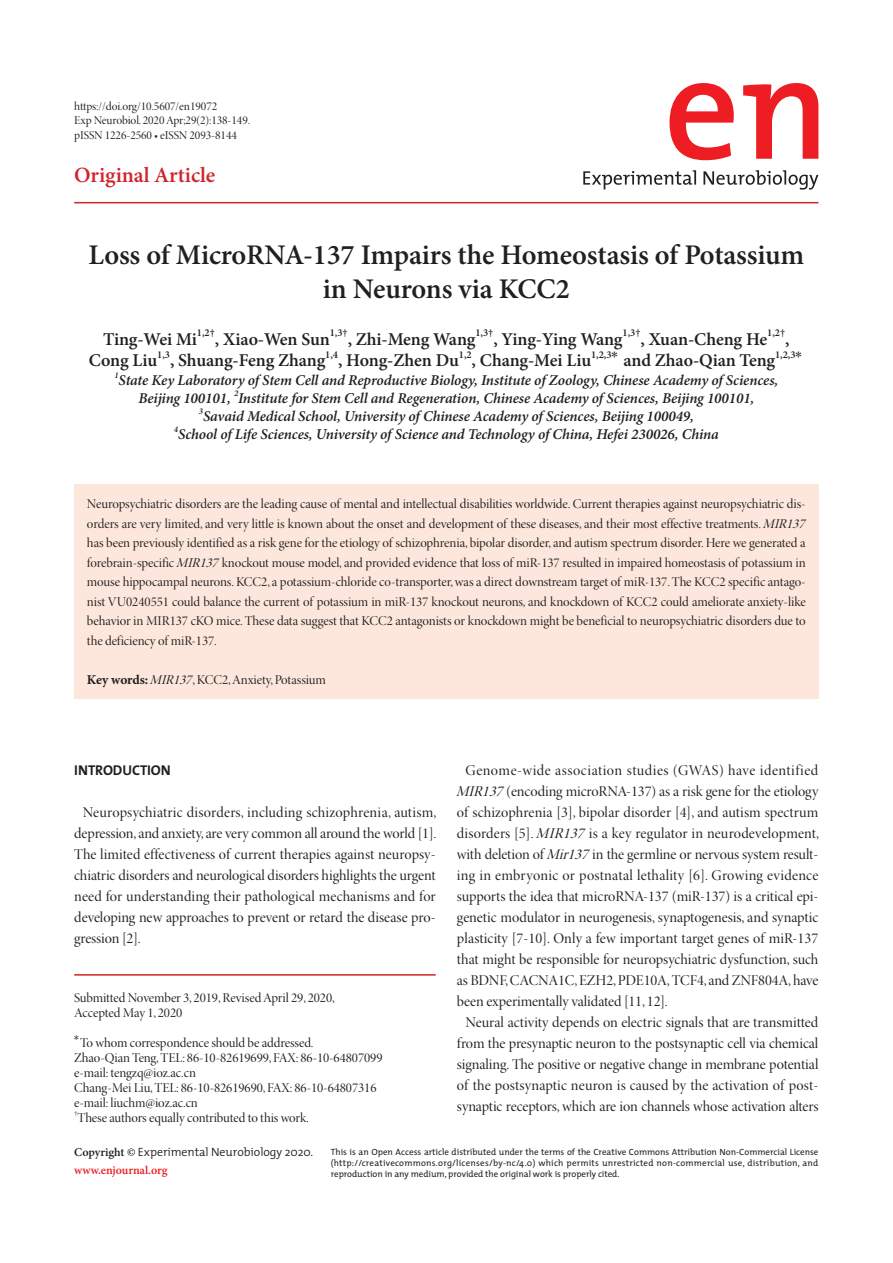
<style>
.page{position:relative;width:893px;height:1263px;background:#fff}
.page>*{position:absolute;margin:0;border:0;box-sizing:border-box;transform-origin:0 0}
.t1{font:600 28.5px/34.2px "Minion Pro";letter-spacing:-.005em;color:#231f20;text-align:center}
.t2{font:600 21.75px "Minion Pro";letter-spacing:-.005em;color:#d1232a}
.t3{font:600 18px "Minion Pro";letter-spacing:-.01em;color:#231f20}
.t4{font:15px/21px "Minion Pro Disp";letter-spacing:-.005em;color:#231f20;text-align:justify}
.t5{font:italic 600 15px/18px "Minion Pro";letter-spacing:-.005em;color:#231f20}
.t6{font:700 14.25px "The Mix";letter-spacing:-.005em;color:#231f20}
.t7{font:13.5px/19.5px "Minion Pro Disp";letter-spacing:-.005em;color:#231f20}
.t8{font:12px/14.4px "Minion Pro Disp";letter-spacing:-.005em;color:#231f20}
.t9{font:300 12px "The Mix";letter-spacing:-.005em;color:#231f20}
.t10{font:600 12px "Minion Pro";letter-spacing:-.005em;color:#ee1d23}
.t11{font:600 10.5px "Minion Pro";color:#231f20}
.t12{font:9px/10.8px "The Mix";letter-spacing:-.005em;color:#231f20;text-align:justify}
.t13{font:italic 600 8.7px "Minion Pro";color:#231f20}
.t14{font:7.8px "Minion Pro Disp";color:#231f20}
.s1{font-family:"Modern";font-weight:400;font-size:18px}
.s2{font-style:italic}
.s3{font-family:"Minion Pro";font-weight:700}
.s4{font-family:"Minion Pro";font-weight:600}
</style>
<div class="page">
<hr style="left:74px;top:202px;width:744px;height:1px;background:#d1232a">
<svg style="left:669px;top:83px;width:149px;height:77px"></svg>
<svg style="left:583px;top:170px;width:235px;height:20px"></svg>
<div style="left:74px;top:485px;width:744px;height:214px;background:#fde7dc"></div>
<hr style="left:74px;top:974px;width:362px;height:2px;background:#d1232a">
<p class="t8" style="left:74px;top:100px;width:177px">https://doi.org/10.5607/en19072<br>Exp Neurobiol. 2020 Apr;29(2):138-149. pISSN 1226-2560 • eISSN 2093-8144</p>
<h2 class="t2" style="left:74px;top:166px;width:143px">Original Article</h2>
<h1 class="t1" style="left:88px;top:240px;width:717px">Loss of MicroRNA-137 Impairs the Homeostasis of Potassium in Neurons via KCC2</h1>
<p class="t3" style="left:103px;top:332px;width:95px">Ting-Wei Mi</p>
<p class="t11" style="left:197px;top:329px;width:20px">1,2†</p>
<p class="t3" style="left:215px;top:332px;width:116px">, Xiao-Wen Sun</p>
<p class="t11" style="left:330px;top:329px;width:20px">1,3†</p>
<p class="t3" style="left:348px;top:332px;width:129px">, Zhi-Meng Wang</p>
<p class="t11" style="left:475px;top:329px;width:20px">1,3†</p>
<p class="t3" style="left:493px;top:332px;width:131px">, Ying-Ying Wang</p>
<p class="t11" style="left:622px;top:329px;width:20px">1,3†</p>
<p class="t3" style="left:640px;top:332px;width:128px">, Xuan-Cheng He</p>
<p class="t11" style="left:767px;top:329px;width:20px">1,2†</p>
<p class="t3" style="left:785px;top:332px;width:6px">,</p>
<p class="t3" style="left:89px;top:353px;width:70px">Cong Liu</p>
<p class="t11" style="left:157px;top:350px;width:14px">1,3</p>
<p class="t3" style="left:170px;top:353px;width:157px">, Shuang-Feng Zhang</p>
<p class="t11" style="left:325px;top:350px;width:14px">1,4</p>
<p class="t3" style="left:338px;top:353px;width:122px">, Hong-Zhen Du</p>
<p class="t11" style="left:459px;top:350px;width:14px">1,2</p>
<p class="t3" style="left:472px;top:353px;width:305px">, Chang-Mei Liu<sup>1,2,3</sup><sup>*</sup> and Zhao-Qian Teng</p>
<p class="t11" style="left:775px;top:350px;width:30px">1,2,3<span class="s1">*</span></p>
<p class="t13" style="left:114px;top:372px;width:6px">1</p>
<p class="t5" style="left:138px;top:373px;width:641px;text-indent:-20px">State Key Laboratory of Stem Cell and Reproductive Biology, Institute of Zoology, Chinese Academy of Sciences,<br>Beijing 100101,</p>
<p class="t13" style="left:234px;top:390px;width:6px">2</p>
<p class="t5" style="left:238px;top:391px;width:518px">Institute for Stem Cell and Regeneration, Chinese Academy of Sciences, Beijing 100101,</p>
<p class="t13" style="left:199px;top:408px;width:6px">3</p>
<p class="t5" style="left:203px;top:409px;width:492px">Savaid Medical School, University of Chinese Academy of Sciences, Beijing 100049,</p>
<p class="t13" style="left:174px;top:426px;width:6px">4</p>
<p class="t5" style="left:178px;top:427px;width:542px">School of Life Sciences, University of Science and Technology of China, Hefei 230026, China</p>
<p class="t7" style="left:87px;top:496px;width:722px">Neuropsychiatric disorders are the leading cause of mental and intellectual disabilities worldwide. Current therapies against neuropsychiatric dis&shy;orders are very limited, and very little is known about the onset and development of these diseases, and their most effective treatments. <span class="s2">MIR137 </span>has been previously identified as a risk gene for the etiology of schizophrenia, bipolar disorder, and autism spectrum disorder. Here we generated a forebrain-specific <span class="s2">MIR137</span> knockout mouse model, and provided evidence that loss of miR-137 resulted in impaired homeostasis of potassium in mouse hippocampal neurons. KCC2, a potassium-chloride co-transporter, was a direct downstream target of miR-137. The KCC2 specific antago&shy;nist VU0240551 could balance the current of potassium in miR-137 knockout neurons, and knockdown of KCC2 could ameliorate anxiety-like behavior in MIR137 cKO mice. These data suggest that KCC2 antagonists or knockdown might be beneficial to neuropsychiatric disorders due to the deficiency of miR-137.</p>
<p class="t7" style="left:87px;top:671px;width:240px"><span class="s3">Key words:</span><span class="s2">MIR137</span>, KCC2, Anxiety, Potassium</p>
<p class="t4" style="left:456px;top:761px;width:365px;text-indent:10px">Genome-wide association studies (GWAS) have identified <span class="s2">MIR137</span> (encoding microRNA-137) as a risk gene for the etiology of schizophrenia [3], bipolar disorder [4], and autism spectrum disorders [5]. <span class="s2">MIR137</span> is a key regulator in neurodevelopment, with deletion of <span class="s2">Mir137</span> in the germline or nervous system result&shy;ing in embryonic or postnatal lethality [6]. Growing evidence supports the idea that microRNA-137 (miR-137) is a critical epi&shy;genetic modulator in neurogenesis, synaptogenesis, and synaptic plasticity [7-10]. Only a few important target genes of miR-137 that might be responsible for neuropsychiatric dysfunction, such as BDNF, CACNA1C, EZH2, PDE10A, TCF4, and ZNF804A, have been experimentally validated [11, 12].</p>
<p class="t4" style="left:457px;top:1013px;width:363px;text-align:center">Neural activity depends on electric signals that are transmitted from the presynaptic neuron to the postsynaptic cell via chemical signaling. The positive or negative change in membrane potential of the postsynaptic neuron is caused by the activation of post&shy;synaptic receptors, which are ion channels whose activation alters</p>
<p class="t6" style="left:74px;top:764px;width:98px">INTRODUCTION</p>
<p class="t4" style="left:74px;top:803px;width:364px;text-indent:9px">Neuropsychiatric disorders, including schizophrenia, autism, depression, and anxiety, are very common all around the world [1].<br>The limited effectiveness of current therapies against neuropsy&shy;chiatric disorders and neurological disorders highlights the urgent need for understanding their pathological mechanisms and for developing new approaches to prevent or retard the disease pro&shy;gression [2].</p>
<p class="t7" style="left:74px;top:992px;width:262px;line-height:15px">Submitted November 3, 2019, Revised April 29, 2020,<br>Accepted May 1, 2020</p>
<p class="t7" style="left:74px;top:1037px;width:310px;line-height:15px"><sup>*</sup>To whom correspondence should be addressed.<br>Zhao-Qian Teng, TEL: 86-10-82619699, FAX: 86-10-64807099 e-mail: tengzq@ioz.ac.cn<br>Chang-Mei Liu, TEL: 86-10-82619690, FAX: 86-10-64807316 e-mail: liuchm@ioz.ac.cn</p>
<p class="t14" style="left:74px;top:1110px;width:5px">†</p>
<p class="t7" style="left:78px;top:1109px;width:233px">These authors equally contributed to this work.</p>
<p class="t9" style="left:74px;top:1145px;width:240px"><span class="s4">Copyright ©</span> Experimental Neurobiology 2020.</p>
<p class="t10" style="left:74px;top:1165px;width:95px">www.enjournal.org</p>
<p class="t12" style="left:331px;top:1147px;width:489px">This is an Open Access article distributed under the terms of the Creative Commons Attribution Non-Commercial License (http://creativecommons.org/licenses/by-nc/4.0) which permits unrestricted non-commercial use, distribution, and reproduction in any medium, provided the original work is properly cited.</p>
</div>
